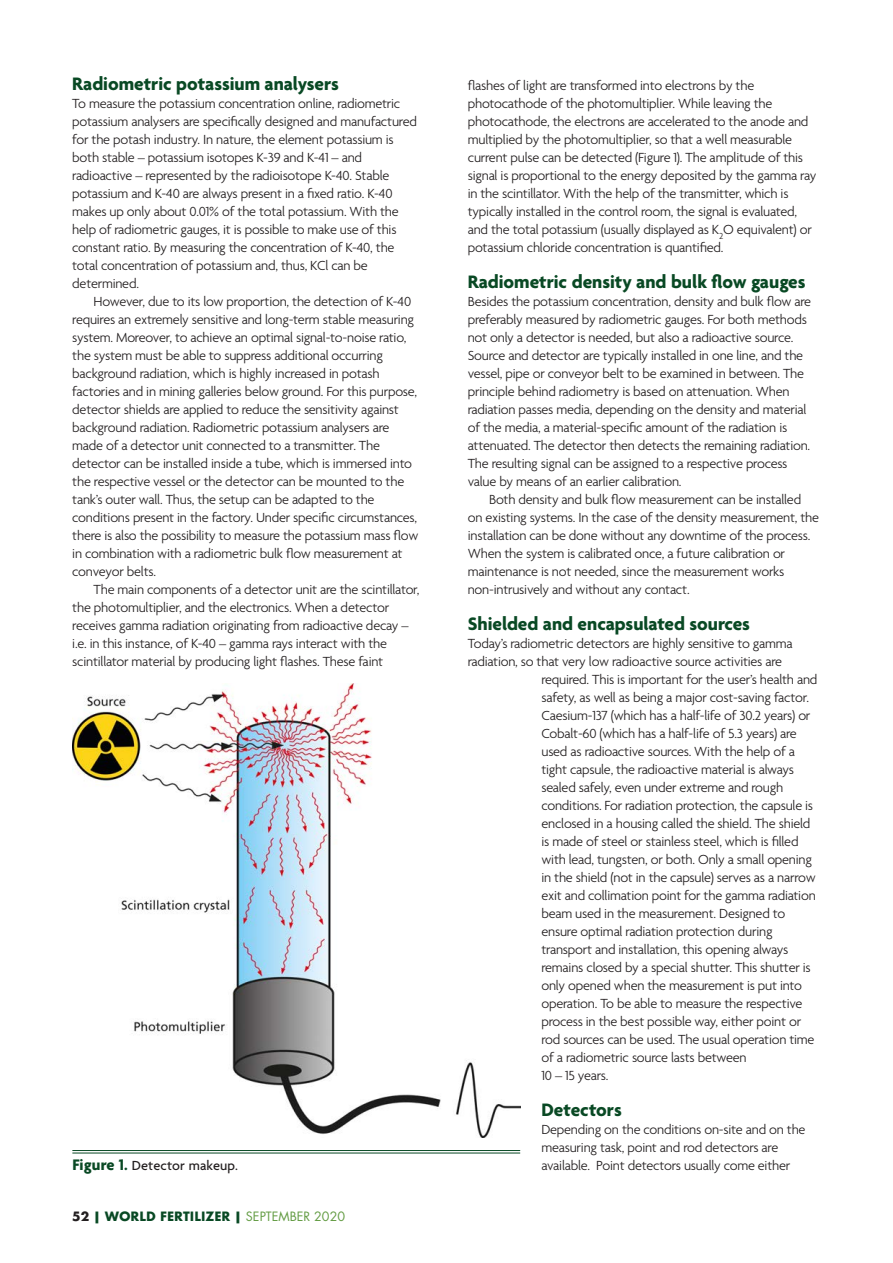
<style>
.page{position:relative;width:893px;height:1263px;background:#fff}
.page>*{position:absolute;margin:0;border:0;box-sizing:border-box;transform-origin:0 0}
.Subhead_1{font:700 19.5px "Agenda";color:#094924}
.Paragraph_1{font:300 14.25px/18px "Agenda";letter-spacing:-.015em;color:#231f20}
.Body_Text{font:300 14.25px/18px "Agenda";letter-spacing:-.015em;color:#231f20}
.t1{font:500 14.25px "Agenda";letter-spacing:.01em;color:#231f20}
.t2{font:700 12.45px "Futura";color:#094924}
.s1{font-weight:700;font-size:16.5px;color:#094924}
.s2{color:#231f20}
.s3{font-weight:400;color:#639c43}
</style>
<div class="page">
<hr style="left:72px;top:1150px;width:448px;height:1px;background:#094924">
<hr style="left:72px;top:1153px;width:448px;height:1px;background:#094924">
<img style="left:72px;top:684px;width:448px;height:453px">
<p class="Subhead_1" style="left:72px;top:73px;width:268px">Radiometric potassium analysers</p>
<p class="Paragraph_1" style="left:72px;top:95px;width:346px">To measure the potassium concentration online, radiometric potassium analysers are specifically designed and manufactured for the potash industry. In nature, the element potassium is both stable – potassium isotopes K-39 and K-41 – and radioactive – represented by the radioisotope K-40. Stable potassium and K-40 are always present in a fixed ratio. K-40 makes up only about 0.01% of the total potassium. With the help of radiometric gauges, it is possible to make use of this constant ratio. By measuring the concentration of K-40, the total concentration of potassium and, thus, KCl can be determined.</p>
<p class="Body_Text" style="left:72px;top:293px;width:348px;text-indent:21px">However, due to its low proportion, the detection of K-40 requires an extremely sensitive and long-term stable measuring system. Moreover, to achieve an optimal signal-to-noise ratio, the system must be able to suppress additional occurring background radiation, which is highly increased in potash factories and in mining galleries below ground. For this purpose, detector shields are applied to reduce the sensitivity against background radiation. Radiometric potassium analysers are made of a detector unit connected to a transmitter. The detector can be installed inside a tube, which is immersed into the respective vessel or the detector can be mounted to the tank’s outer wall. Thus, the setup can be adapted to the conditions present in the factory. Under specific circumstances, there is also the possibility to measure the potassium mass flow in combination with a radiometric bulk flow measurement at conveyor belts.</p>
<p class="Body_Text" style="left:72px;top:581px;width:349px;text-indent:21px">The main components of a detector unit are the scintillator, the photomultiplier, and the electronics. When a detector receives gamma radiation originating from radioactive decay – i.e. in this instance, of K-40 – gamma rays interact with the scintillator material by producing light flashes. These faint</p>
<p class="Body_Text" style="left:468px;top:77px;width:350px">flashes of light are transformed into electrons by the photocathode of the photomultiplier. While leaving the photocathode, the electrons are accelerated to the anode and multiplied by the photomultiplier, so that a well measurable current pulse can be detected (Figure 1). The amplitude of this signal is proportional to the energy deposited by the gamma ray in the scintillator. With the help of the transmitter, which is typically installed in the control room, the signal is evaluated, and the total potassium (usually displayed as K<sub>2</sub>O equivalent) or potassium chloride concentration is quantified.</p>
<p class="Subhead_1" style="left:468px;top:271px;width:339px">Radiometric density and bulk flow gauges</p>
<p class="Paragraph_1" style="left:468px;top:293px;width:345px">Besides the potassium concentration, density and bulk flow are preferably measured by radiometric gauges. For both methods not only a detector is needed, but also a radioactive source.<br>Source and detector are typically installed in one line, and the vessel, pipe or conveyor belt to be examined in between. The principle behind radiometry is based on attenuation. When radiation passes media, depending on the density and material of the media, a material-specific amount of the radiation is attenuated. The detector then detects the remaining radiation.<br>The resulting signal can be assigned to a respective process value by means of an earlier calibration.</p>
<p class="Body_Text" style="left:468px;top:491px;width:353px;text-indent:21px">Both density and bulk flow measurement can be installed on existing systems. In the case of the density measurement, the installation can be done without any downtime of the process.<br>When the system is calibrated once, a future calibration or maintenance is not needed, since the measurement works non-intrusively and without any contact.</p>
<p class="Subhead_1" style="left:468px;top:613px;width:284px">Shielded and encapsulated sources</p>
<p class="Paragraph_1" style="left:468px;top:635px;width:326px">Today’s radiometric detectors are highly sensitive to gamma</p>
<p class="Paragraph_1" style="left:468px;top:653px;width:316px">radiation, so that very low radioactive source activities are</p>
<p class="Paragraph_1" style="left:541px;top:671px;width:278px">required. This is important for the user’s health and</p>
<p class="Paragraph_1" style="left:541px;top:689px;width:269px">safety, as well as being a major cost-saving factor.</p>
<p class="Paragraph_1" style="left:541px;top:707px;width:270px">Caesium-137 (which has a half-life of 30.2 years) or</p>
<p class="Paragraph_1" style="left:541px;top:725px;width:257px">Cobalt-60 (which has a half-life of 5.3 years) are</p>
<p class="Paragraph_1" style="left:541px;top:743px;width:255px">used as radioactive sources. With the help of a</p>
<p class="Paragraph_1" style="left:541px;top:761px;width:254px">tight capsule, the radioactive material is always</p>
<p class="Paragraph_1" style="left:541px;top:779px;width:243px">sealed safely, even under extreme and rough</p>
<p class="Paragraph_1" style="left:541px;top:797px;width:273px">conditions. For radiation protection, the capsule is</p>
<p class="Paragraph_1" style="left:541px;top:815px;width:270px">enclosed in a housing called the shield. The shield</p>
<p class="Paragraph_1" style="left:541px;top:833px;width:259px">is made of steel or stainless steel, which is filled</p>
<p class="Paragraph_1" style="left:541px;top:851px;width:272px">with lead, tungsten, or both. Only a small opening</p>
<p class="Paragraph_1" style="left:541px;top:869px;width:276px">in the shield (not in the capsule) serves as a narrow</p>
<p class="Paragraph_1" style="left:541px;top:887px;width:276px">exit and collimation point for the gamma radiation</p>
<p class="Paragraph_1" style="left:541px;top:905px;width:245px">beam used in the measurement. Designed to</p>
<p class="Paragraph_1" style="left:541px;top:923px;width:233px">ensure optimal radiation protection during</p>
<p class="Paragraph_1" style="left:541px;top:941px;width:248px">transport and installation, this opening always</p>
<p class="Paragraph_1" style="left:541px;top:959px;width:271px">remains closed by a special shutter. This shutter is</p>
<p class="Paragraph_1" style="left:541px;top:977px;width:262px">only opened when the measurement is put into</p>
<p class="Paragraph_1" style="left:541px;top:995px;width:263px">operation. To be able to measure the respective</p>
<p class="Paragraph_1" style="left:541px;top:1013px;width:261px">process in the best possible way, either point or</p>
<p class="Paragraph_1" style="left:541px;top:1031px;width:275px">rod sources can be used. The usual operation time</p>
<p class="Paragraph_1" style="left:541px;top:1049px;width:207px">of a radiometric source lasts between</p>
<p class="Paragraph_1" style="left:541px;top:1067px;width:69px">10 – 15 years.</p>
<p class="Subhead_1" style="left:541px;top:1099px;width:82px">Detectors</p>
<p class="Paragraph_1" style="left:541px;top:1121px;width:266px">Depending on the conditions on-site and on the measuring task, point and rod detectors are</p>
<p class="t1" style="left:72px;top:1158px;width:167px"><span class="s1">Figure 1.</span> Detector makeup.</p>
<p class="Paragraph_1" style="left:541px;top:1157px;width:250px">available. Point detectors usually come either</p>
<p class="t2" style="left:72px;top:1207px;width:274px"><span class="s2">52</span> | WORLD FERTILIZER | <span class="s3">SEPTEMBER 2020</span></p>
</div>
